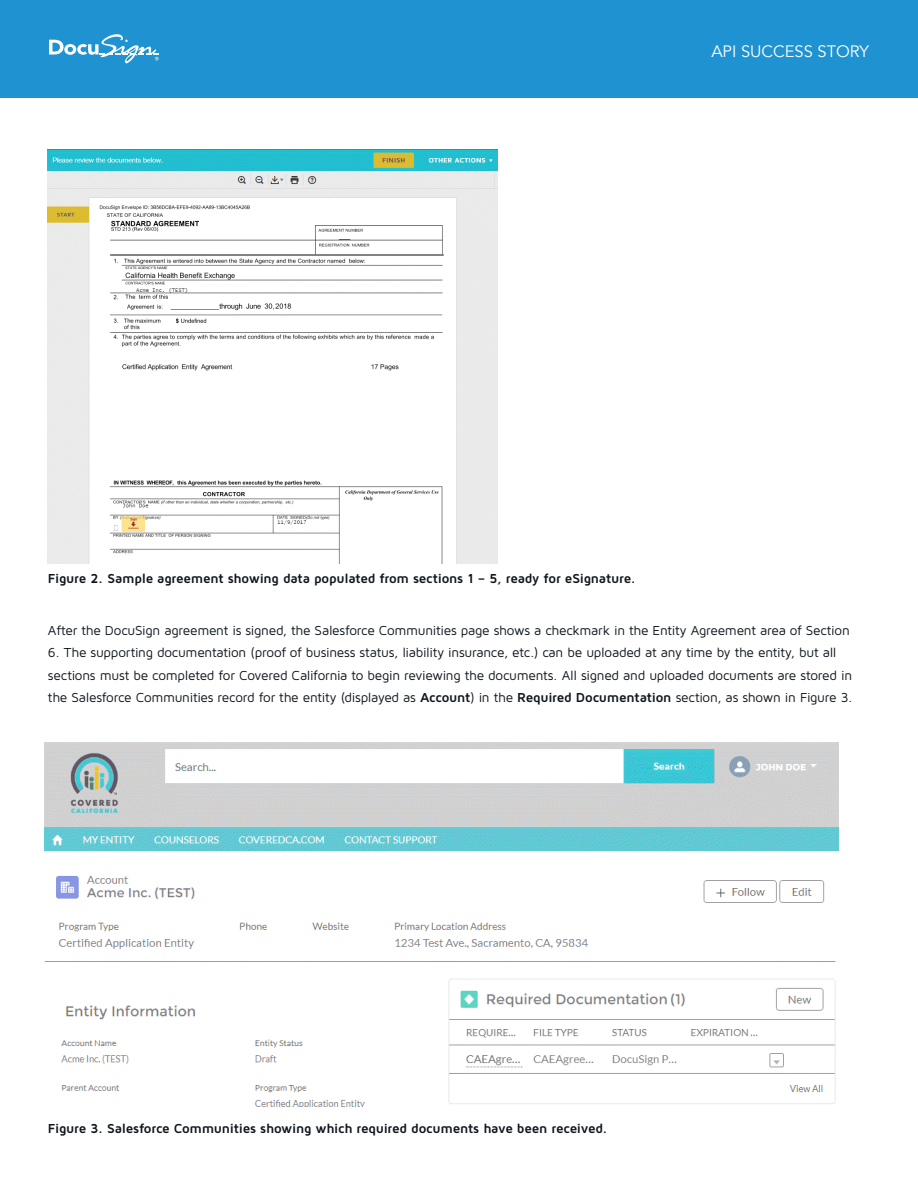
<style>
.page{position:relative;width:918px;height:1188px;background:#fff}
.page>*{position:absolute;margin:0;border:0;box-sizing:border-box;transform-origin:0 0}
.Eyebrow{font:16.5px "Avenir";color:#fff}
.Paragraph_Style__2_c{font:13.5px/22.5px "Maven Pro";letter-spacing:-.02em;color:#0e151d}
.Paragraph_Style__2_c-2{font:700 13.5px "Maven Pro";letter-spacing:-.02em;color:#0e151d}
.s1{font-weight:700}
</style>
<div class="page">
<div style="left:0;top:0;width:918px;height:98px;background:#1f92d1"></div>
<svg style="left:49px;top:34px;width:110px;height:30px"></svg>
<img style="left:48px;top:149px;width:450px;height:414px">
<img style="left:44px;top:742px;width:795px;height:365px">
<p class="Eyebrow" style="left:711px;top:42px;width:159px">API SUCCESS STORY</p>
<p class="Paragraph_Style__2_c-2" style="left:48px;top:570px;width:589px">Figure 2. Sample agreement showing data populated from sections 1 – 5, ready for eSignature.</p>
<p class="Paragraph_Style__2_c" style="left:48px;top:618px;width:803px">After the DocuSign agreement is signed, the Salesforce Communities page shows a checkmark in the Entity Agreement area of Section</p>
<p class="Paragraph_Style__2_c" style="left:48px;top:641px;width:806px">6. The supporting documentation (proof of business status, liability insurance, etc.) can be uploaded at any time by the entity, but all sections must be completed for Covered California to begin reviewing the documents. All signed and uploaded documents are stored in the Salesforce Communities record for the entity (displayed as <span class="s1">Account</span>) in the <span class="s1">Required Documentation</span> section, as shown in Figure 3.</p>
<p class="Paragraph_Style__2_c-2" style="left:48px;top:1120px;width:561px">Figure 3. Salesforce Communities showing which required documents have been received.</p>
</div>
